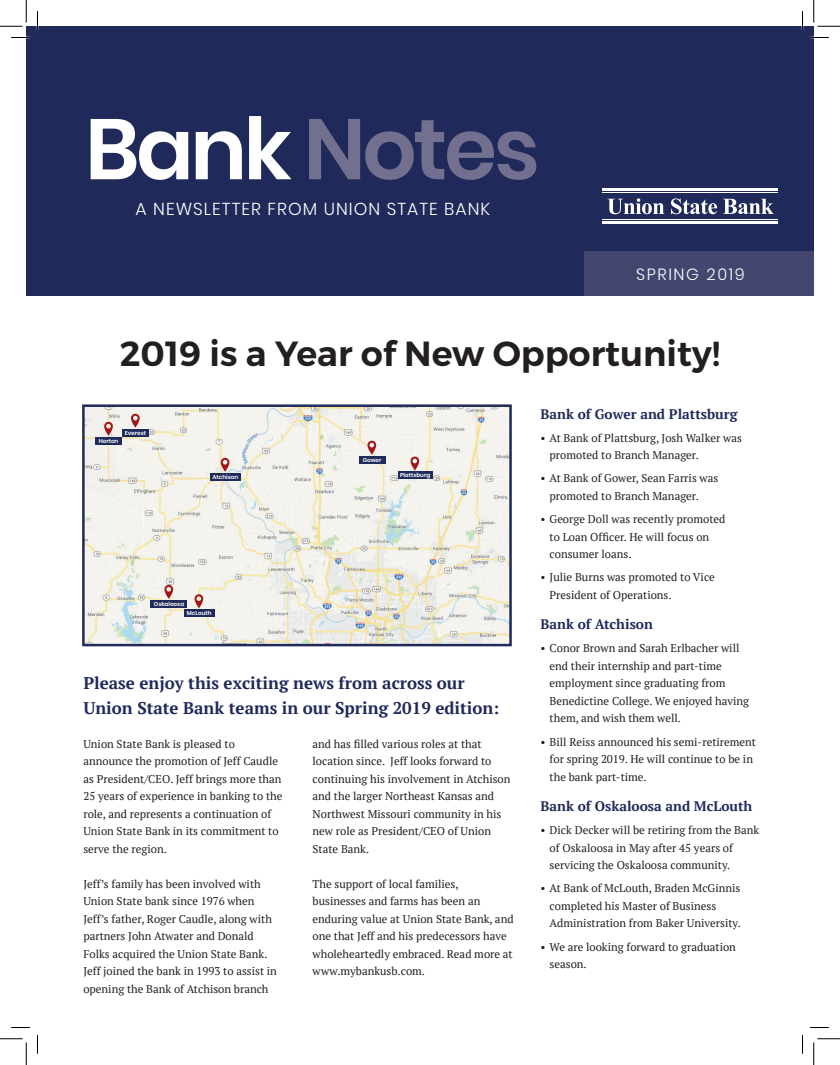
<style>
.page{position:relative;width:840px;height:1065px;background:#fff}
.page>*{position:absolute;margin:0;border:0;box-sizing:border-box;transform-origin:0 0}
.t1{font:600 85.5px "Poppins";letter-spacing:-.04em;color:#726f8f}
.t2{font:600 35px "Montserrat";color:#231f20}
.t3{font:300 17.25px "Poppins";letter-spacing:.06em;color:#fff}
.t4{font:700 16.88px/25px "PT Serif";color:#1f295a}
.t5{font:300 16.25px "Poppins";letter-spacing:.1em;color:#fff}
.t6{font:700 13.75px "PT Serif";color:#1f295a}
.t7{font:11.25px/17.5px "PT Serif";color:#231f20}
.t8{font:600 5.75px "Poppins";color:#fff}
.s1{color:#fff}
</style>
<div class="page">
<div style="left:26px;top:26px;width:788px;height:270px;background:#1f295a"></div>
<img style="left:85px;top:407px;width:424px;height:236px">
<div style="left:82px;top:404px;width:430px;height:242px;border:2px solid #1f295a"></div>
<div style="left:585px;top:251px;width:229px;height:45px;background:#43466f"></div>
<svg style="left:607px;top:198px;width:167px;height:16px"></svg>
<hr style="left:602px;top:189px;width:176px;height:2px;background:#fff">
<hr style="left:602px;top:193px;width:176px;height:1px;background:#fff">
<hr style="left:602px;top:222px;width:176px;height:2px;background:#fff">
<hr style="left:602px;top:220px;width:176px;height:1px;background:#fff">
<svg style="left:131px;top:414px;width:9px;height:14px"></svg>
<div style="left:122px;top:429px;width:27px;height:7px;background:#1e2b5b"></div>
<svg style="left:104px;top:422px;width:9px;height:14px"></svg>
<div style="left:95px;top:437px;width:27px;height:7px;background:#1e2b5b"></div>
<svg style="left:368px;top:441px;width:8px;height:14px"></svg>
<div style="left:359px;top:456px;width:26px;height:7px;background:#1e2b5b"></div>
<svg style="left:411px;top:457px;width:8px;height:13px"></svg>
<div style="left:398px;top:472px;width:34px;height:7px;background:#1e2b5b"></div>
<svg style="left:221px;top:458px;width:8px;height:14px"></svg>
<div style="left:210px;top:473px;width:31px;height:7px;background:#1e2b5b"></div>
<svg style="left:195px;top:594px;width:8px;height:14px"></svg>
<div style="left:184px;top:609px;width:30px;height:8px;background:#1e2b5b"></div>
<svg style="left:164px;top:585px;width:9px;height:14px"></svg>
<div style="left:151px;top:600px;width:36px;height:8px;background:#1e2b5b"></div>
<svg style="left:11px;top:37px;width:19px;height:1px"></svg>
<svg style="left:810px;top:37px;width:19px;height:1px"></svg>
<svg style="left:11px;top:1027px;width:19px;height:1px"></svg>
<svg style="left:810px;top:1027px;width:19px;height:1px"></svg>
<svg style="left:37px;top:11px;width:1px;height:19px"></svg>
<svg style="left:37px;top:1035px;width:1px;height:19px"></svg>
<svg style="left:802px;top:11px;width:1px;height:19px"></svg>
<svg style="left:802px;top:1035px;width:1px;height:19px"></svg>
<svg style="left:0;top:0;width:27px;height:27px"></svg>
<svg style="left:0;top:1039px;width:27px;height:26px"></svg>
<svg style="left:814px;top:0;width:26px;height:27px"></svg>
<svg style="left:814px;top:1039px;width:26px;height:26px"></svg>
<h1 class="t1" style="left:85px;top:100px;width:456px"><span class="s1">Bank</span> Notes</h1>
<h3 class="t3" style="left:136px;top:199px;width:356px">A NEWSLETTER FROM UNION STATE BANK</h3>
<h3 class="t5" style="left:636px;top:265px;width:110px">SPRING 2019</h3>
<h2 class="t2" style="left:120px;top:332px;width:602px">2019 is a Year of New Opportunity!</h2>
<p class="t8" style="left:125px;top:429px;width:23px">Everest</p>
<p class="t8" style="left:99px;top:437px;width:21px">Horton</p>
<p class="t8" style="left:363px;top:456px;width:20px">Gower</p>
<p class="t8" style="left:213px;top:473px;width:27px">Atchison</p>
<p class="t8" style="left:400px;top:472px;width:32px">Plattsburg</p>
<p class="t8" style="left:154px;top:600px;width:32px">Oskaloosa</p>
<p class="t8" style="left:187px;top:610px;width:26px">McLouth</p>
<h3 class="t4" style="left:83px;top:670px;width:417px">Please enjoy this exciting news from across our<br>Union State Bank teams in our Spring 2019 edition:</h3>
<p class="t7" style="left:83px;top:735px;width:201px">Union State Bank is pleased to announce the promotion of Jeff Caudle as President/CEO. Jeff brings more than 25 years of experience in banking to the role, and represents a continuation of Union State Bank in its commitment to serve the region.</p>
<p class="t7" style="left:83px;top:875px;width:195px">Jeff’s family has been involved with Union State bank since 1976 when Jeff’s father, Roger Caudle, along with partners John Atwater and Donald Folks acquired the Union State Bank.<br>Jeff joined the bank in 1993 to assist in opening the Bank of Atchison branch</p>
<p class="t7" style="left:313px;top:735px;width:199px">and has filled various roles at that location since. Jeff looks forward to continuing his involvement in Atchison and the larger Northeast Kansas and Northwest Missouri community in his new role as President/CEO of Union State Bank.</p>
<p class="t7" style="left:313px;top:875px;width:203px">The support of local families, businesses and farms has been an enduring value at Union State Bank, and one that Jeff and his predecessors have wholeheartedly embraced. Read more at www.mybankusb.com.</p>
<p class="t6" style="left:541px;top:405px;width:198px">Bank of Gower and Plattsburg</p>
<p class="t7" style="left:550px;top:429px;width:194px;text-indent:-9px">• At Bank of Plattsburg, Josh Walker was promoted to Branch Manager.</p>
<p class="t7" style="left:550px;top:470px;width:170px;text-indent:-9px">• At Bank of Gower, Sean Farris was promoted to Branch Manager.</p>
<p class="t7" style="left:550px;top:510px;width:177px;text-indent:-9px">• George Doll was recently promoted to Loan Officer. He will focus on consumer loans.</p>
<p class="t7" style="left:550px;top:568px;width:167px;text-indent:-9px">• Julie Burns was promoted to Vice<br>President of Operations.</p>
<p class="t6" style="left:541px;top:615px;width:114px">Bank of Atchison</p>
<p class="t7" style="left:550px;top:640px;width:201px;text-indent:-9px">• Conor Brown and Sarah Erlbacher will end their internship and part-time employment since graduating from Benedictine College. We enjoyed having them, and wish them well.</p>
<p class="t7" style="left:550px;top:733px;width:208px;text-indent:-9px">• Bill Reiss announced his semi-retirement for spring 2019. He will continue to be in the bank part-time.</p>
<p class="t6" style="left:541px;top:797px;width:213px">Bank of Oskaloosa and McLouth</p>
<p class="t7" style="left:550px;top:821px;width:211px;text-indent:-9px">• Dick Decker will be retiring from the Bank of Oskaloosa in May after 45 years of servicing the Oskaloosa community.</p>
<p class="t7" style="left:550px;top:880px;width:193px;text-indent:-9px">• At Bank of McLouth, Braden McGinnis completed his Master of Business<br>Administration from Baker University.</p>
<p class="t7" style="left:550px;top:938px;width:188px;text-indent:-9px">• We are looking forward to graduation season.</p>
</div>
